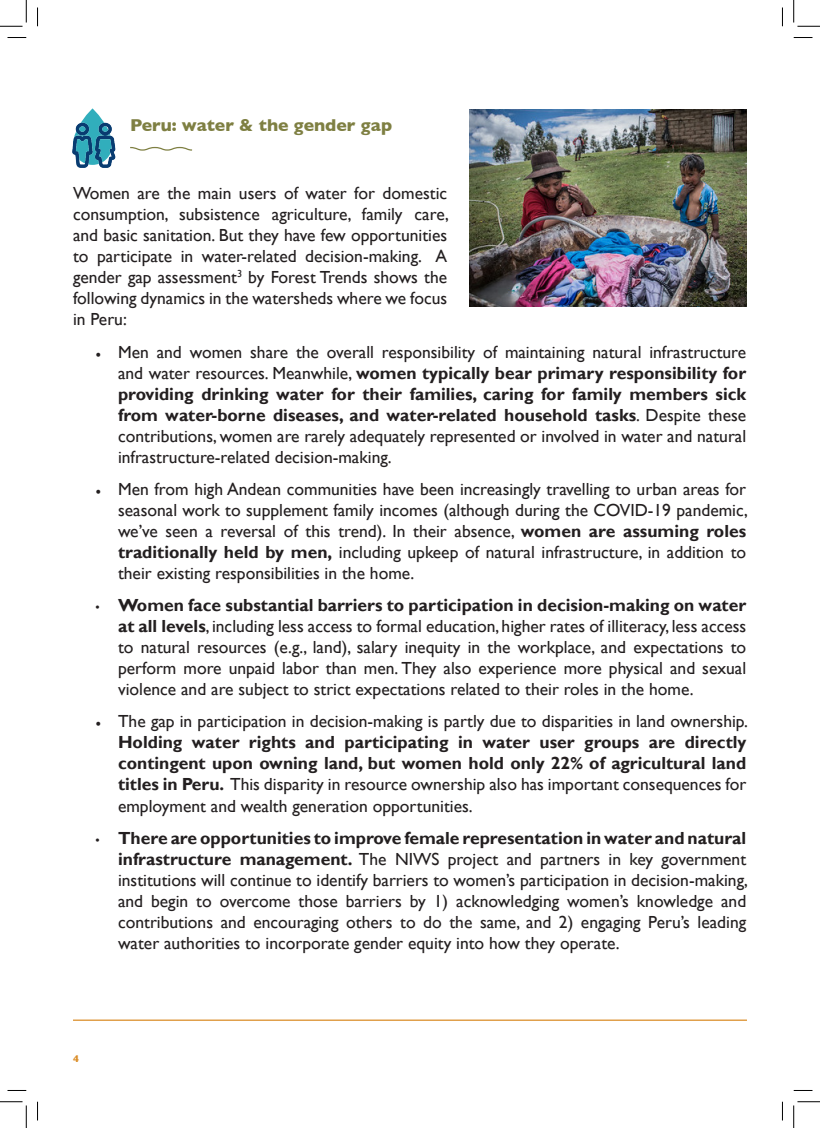
<style>
.page{position:relative;width:820px;height:1128px;background:#fff}
.page>*{position:absolute;margin:0;border:0;box-sizing:border-box;transform-origin:0 0}
.t1{font:17.5px/21px "Gill Sans";color:#231f20;text-align:justify}
.t2{font:700 17.5px "Gill Sans";color:#7e7f42}
.t3{font:700 10px "Gill Sans";color:#da8c26}
.s1{font-family:"Minion Pro";font-size:15px}
.s2{font-weight:700}
.s3{font-family:"Myriad Pro";font-size:15px}
</style>
<div class="page">
<svg style="left:130px;top:146px;width:63px;height:5px"></svg>
<svg style="left:73px;top:108px;width:39px;height:57px"></svg>
<hr style="left:73px;top:1019px;width:673px;height:1px;background:#da8c26">
<img style="left:72px;top:119px;width:44px;height:48px">
<img style="left:469px;top:109px;width:277px;height:198px">
<svg style="left:8px;top:37px;width:18px;height:1px"></svg>
<svg style="left:793px;top:37px;width:19px;height:1px"></svg>
<svg style="left:8px;top:1090px;width:18px;height:1px"></svg>
<svg style="left:793px;top:1090px;width:19px;height:1px"></svg>
<svg style="left:37px;top:8px;width:1px;height:18px"></svg>
<svg style="left:37px;top:1101px;width:1px;height:19px"></svg>
<svg style="left:781px;top:8px;width:1px;height:18px"></svg>
<svg style="left:781px;top:1102px;width:1px;height:18px"></svg>
<svg style="left:0;top:0;width:27px;height:27px"></svg>
<svg style="left:0;top:1101px;width:27px;height:26px"></svg>
<svg style="left:793px;top:0;width:26px;height:27px"></svg>
<svg style="left:793px;top:1101px;width:26px;height:26px"></svg>
<p class="t2" style="left:130px;top:111px;width:263px">Peru: water &amp; the gender gap</p>
<p class="t1" style="left:73px;top:183px;width:377px">Women are the main users of water for domestic consumption, subsistence agriculture, family care, and basic sanitation. But they have few opportunities to participate in water-related decision-making. A gender gap assessment<sup>3</sup> by Forest Trends shows the following dynamics in the watersheds where we focus in Peru:</p>
<p class="t1" style="left:118px;top:341px;width:629px;text-indent:-22px"><span class="s1">•</span> Men and women share the overall responsibility of maintaining natural infrastructure and water resources. Meanwhile, <span class="s2">women typically bear primary responsibility for providing drinking water for their families, caring for family members sick from water-borne diseases, and water-related household tasks</span>. Despite these contributions, women are rarely adequately represented or involved in water and natural infrastructure-related decision-making.</p>
<p class="t1" style="left:118px;top:478px;width:631px;text-indent:-22px"><span class="s1">•</span> Men from high Andean communities have been increasingly travelling to urban areas for seasonal work to supplement family incomes (although during the COVID-19 pandemic, we’ve seen a reversal of this trend). In their absence, <span class="s2">women are assuming roles traditionally held by men,</span> including upkeep of natural infrastructure, in addition to their existing responsibilities in the home.</p>
<p class="t1" style="left:118px;top:595px;width:629px;text-indent:-22px"><span class="s3">•</span> <span class="s2">Women face substantial barriers to participation in decision-making on water at all levels</span>, including less access to formal education, higher rates of illiteracy, less access to natural resources (e.g., land), salary inequity in the workplace, and expectations to perform more unpaid labor than men. They also experience more physical and sexual violence and are subject to strict expectations related to their roles in the home.</p>
<p class="t1" style="left:118px;top:711px;width:631px;text-indent:-22px"><span class="s1">•</span> The gap in participation in decision-making is partly due to disparities in land ownership.<br><span class="s2">Holding water rights and participating in water user groups are directly contingent upon owning land, but women hold only 22% of agricultural land titles in Peru.</span> This disparity in resource ownership also has important consequences for employment and wealth generation opportunities.</p>
<p class="t1" style="left:118px;top:827px;width:631px;text-indent:-22px"><span class="s3">•</span> <span class="s2">There are opportunities to improve female representation in water and natural infrastructure management.</span> The NIWS project and partners in key government institutions will continue to identify barriers to women’s participation in decision-making, and begin to overcome those barriers by 1) acknowledging women’s knowledge and contributions and encouraging others to do the same, and 2) engaging Peru’s leading water authorities to incorporate gender equity into how they operate.</p>
<p class="t3" style="left:73px;top:1050px;width:7px">4</p>
</div>
